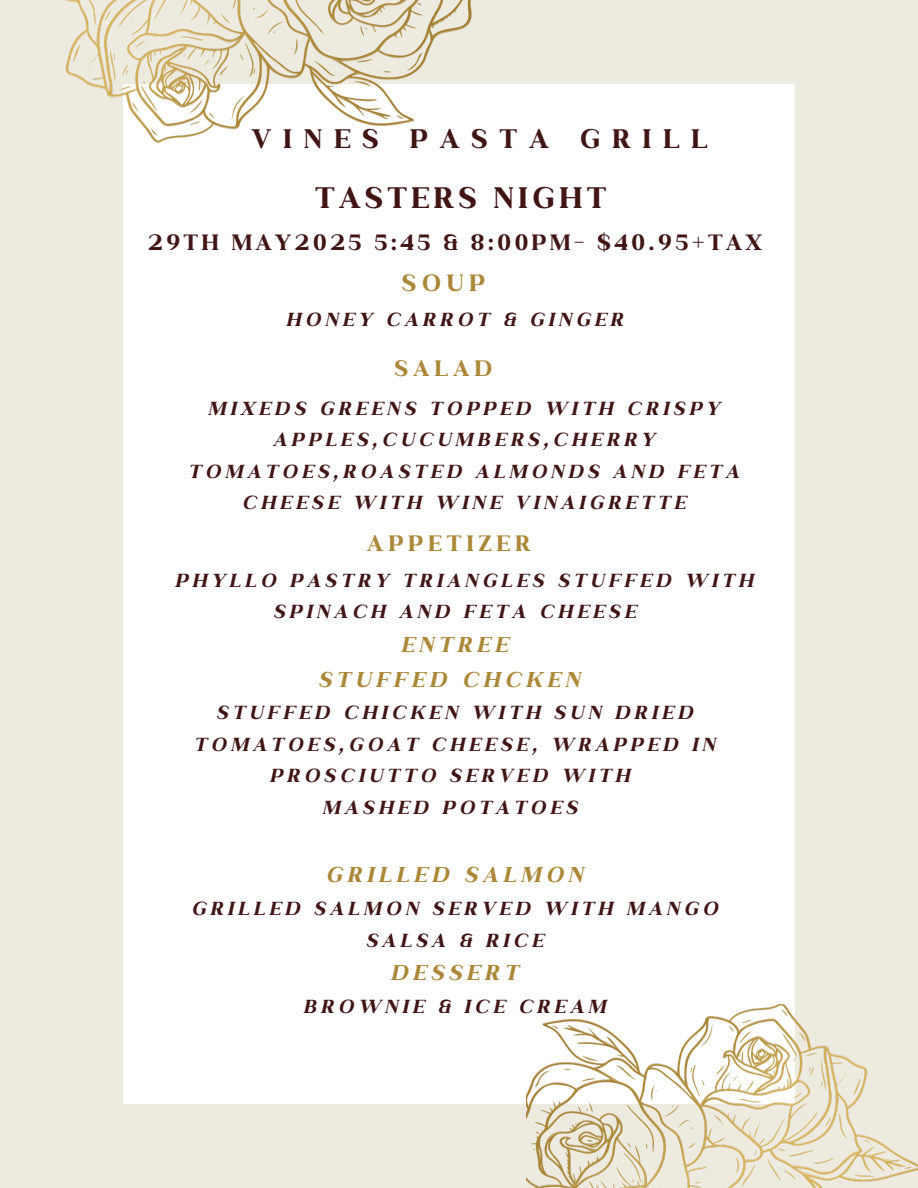
<style>
.page{position:relative;width:918px;height:1188px;background:#edeadf}
.page>*{position:absolute;margin:0;border:0;box-sizing:border-box;transform-origin:0 0}
.t1{font:700 35.55px "Kulachat Serif";letter-spacing:.115em;color:#421515}
.t2{font:700 32.1px "Kulachat Serif";letter-spacing:.365em;color:#421515}
.t3{font:700 28.2px "Kulachat Serif";color:#ab8737}
.t4{font:700 26.7px "Kulachat Serif";letter-spacing:.18em;color:#ab8737}
.t5{font:700 26.55px "Kulachat Serif";letter-spacing:.115em;color:#421515}
.t6{font:italic 700 25.65px "Kulachat Serif";letter-spacing:.18em;color:#ab8737}
.t7{font:italic 700 22.65px/31.5px "Kulachat Serif";letter-spacing:.18em;color:#421515;text-align:center}
</style>
<div class="page">
<div style="left:123px;top:84px;width:672px;height:1020px;background:#fff"></div>
<img style="left:65px;top:0;width:407px;height:142px">
<img style="left:527px;top:1005px;width:391px;height:183px">
<h2 class="t2" style="left:252px;top:118px;width:457px">VINES PASTA GRILL</h2>
<h1 class="t1" style="left:315px;top:175px;width:293px">TASTERS NIGHT</h1>
<h1 class="t5" style="left:148px;top:226px;width:616px">29TH MAY2025 5:45 &amp; 8:00PM- $40.95+TAX</h1>
<p class="t3" style="left:402px;top:264px;width:85px">SOUP</p>
<h2 class="t7" style="left:286px;top:303px;width:339px">HONEY CARROT &amp; GINGER</h2>
<h2 class="t4" style="left:394px;top:352px;width:100px">SALAD</h2>
<h2 class="t7" style="left:188px;top:391px;width:552px">MIXEDS GREENS TOPPED WITH CRISPY<br>APPLES,CUCUMBERS,CHERRY<br>TOMATOES,ROASTED ALMONDS AND FETA<br>CHEESE WITH WINE VINAIGRETTE</h2>
<p class="t4" style="left:367px;top:526px;width:165px">APPETIZER</p>
<p class="t7" style="left:273px;top:563px;width:482px;text-align:left;text-indent:-98px">PHYLLO PASTRY TRIANGLES STUFFED WITH<br>SPINACH AND FETA CHEESE</p>
<p class="t6" style="left:401px;top:628px;width:108px">ENTREE</p>
<p class="t6" style="left:318px;top:663px;width:263px">STUFFED CHCKEN</p>
<p class="t7" style="left:194px;top:696px;width:523px">STUFFED CHICKEN WITH SUN DRIED<br>TOMATOES,GOAT CHEESE, WRAPPED IN<br>PROSCIUTTO SERVED WITH</p>
<p class="t7" style="left:322px;top:790px;width:257px">MASHED POTATOES</p>
<p class="t6" style="left:326px;top:859px;width:259px">GRILLED SALMON</p>
<p class="t7" style="left:191px;top:891px;width:528px">GRILLED SALMON SERVED WITH MANGO</p>
<p class="t7" style="left:366px;top:923px;width:179px">SALSA &amp; RICE</p>
<p class="t6" style="left:390px;top:956px;width:129px">DESSERT</p>
<p class="t7" style="left:303px;top:989px;width:304px">BROWNIE &amp; ICE CREAM</p>
</div>
